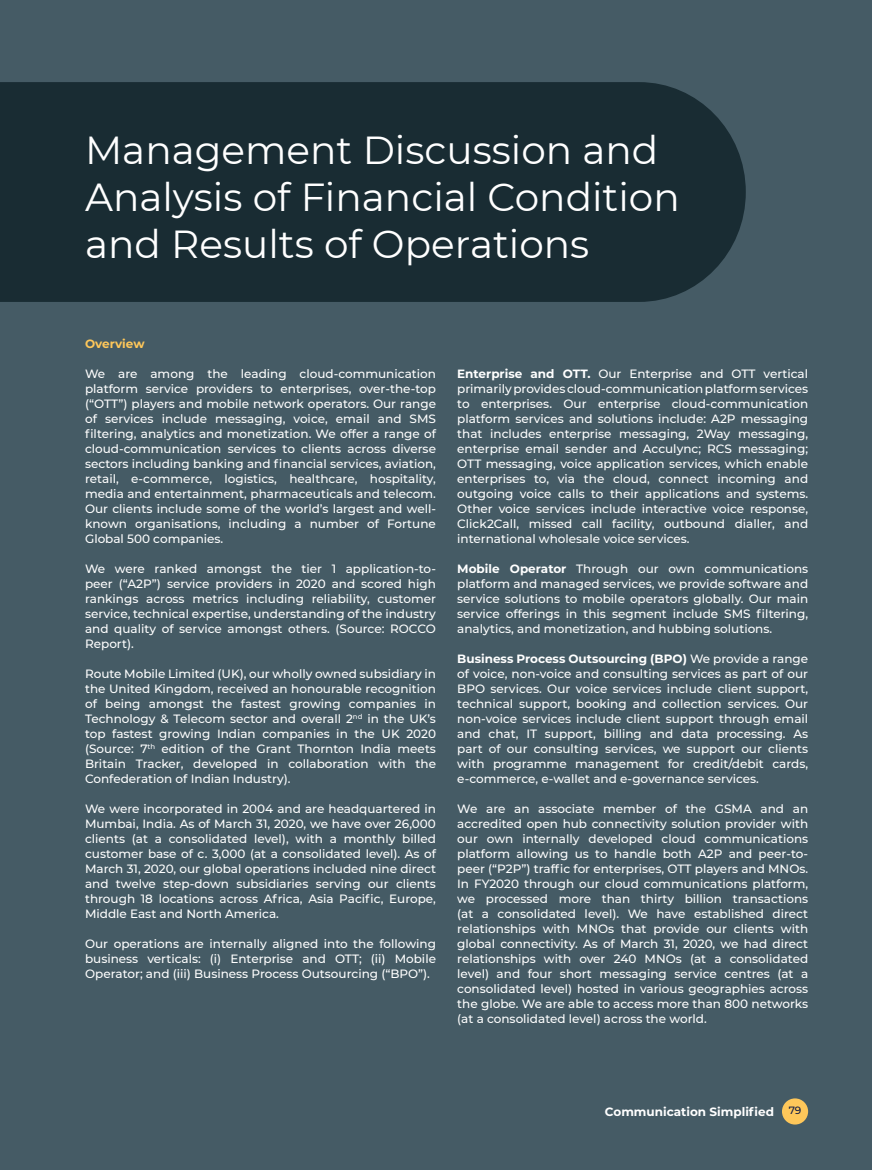
<style>
.page{position:relative;width:872px;height:1170px;background:#fff}
.page>*{position:absolute;margin:0;border:0;box-sizing:border-box;transform-origin:0 0}
.t1{font:39px/46.8px "Montserrat";color:#fff}
.t2{font:500 12px/15px "Montserrat";color:#fff;text-align:justify}
.t3{font:700 12px "Montserrat";color:#fff}
.t4{font:700 12px "Montserrat";color:#fec75a}
.t5{font:500 10.5px "Montserrat";color:#0f1a45}
.s1{font-weight:700}
</style>
<div class="page">
<div style="left:0;top:0;width:872px;height:1169px;background:#455b65"></div>
<div style="left:0;top:82px;width:746px;height:220px;background:#192c33"></div>
<div style="left:782px;top:1098px;width:26px;height:26px;background:#fec75a;border-radius:50%"></div>
<p class="t1" style="left:85px;top:125px;width:596px">Management Discussion and<br>Analysis of Financial Condition and Results of Operations</p>
<p class="t4" style="left:85px;top:335px;width:61px">Overview</p>
<p class="t2" style="left:85px;top:365px;width:352px">We are among the leading cloud-communication platform service providers to enterprises, over-the-top (“OTT”) players and mobile network operators. Our range of services include messaging, voice, email and SMS filtering, analytics and monetization. We offer a range of cloud-communication services to clients across diverse sectors including banking and financial services, aviation, retail, e-commerce, logistics, healthcare, hospitality, media and entertainment, pharmaceuticals and telecom.<br>Our clients include some of the world’s largest and well&shy;known organisations, including a number of Fortune Global 500 companies.</p>
<p class="t2" style="left:85px;top:560px;width:352px">We were ranked amongst the tier 1 application-to&shy;peer (“A2P”) service providers in 2020 and scored high rankings across metrics including reliability, customer service, technical expertise, understanding of the industry and quality of service amongst others. (Source: ROCCO Report).</p>
<p class="t2" style="left:85px;top:665px;width:352px">Route Mobile Limited (UK), our wholly owned subsidiary in the United Kingdom, received an honourable recognition of being amongst the fastest growing companies in Technology &amp; Telecom sector and overall 2<sup>nd</sup> in the UK’s top fastest growing Indian companies in the UK 2020 (Source: 7<sup>th</sup> edition of the Grant Thornton India meets Britain Tracker, developed in collaboration with the Confederation of Indian Industry).</p>
<p class="t2" style="left:85px;top:800px;width:352px">We were incorporated in 2004 and are headquartered in Mumbai, India. As of March 31, 2020, we have over 26,000 clients (at a consolidated level), with a monthly billed customer base of c. 3,000 (at a consolidated level). As of March 31, 2020, our global operations included nine direct and twelve step-down subsidiaries serving our clients through 18 locations across Africa, Asia Pacific, Europe, Middle East and North America.</p>
<p class="t2" style="left:85px;top:935px;width:352px">Our operations are internally aligned into the following business verticals: (i) Enterprise and OTT; (ii) Mobile Operator; and (iii) Business Process Outsourcing (“BPO”).</p>
<p class="t2" style="left:457px;top:365px;width:352px"><span class="s1">Enterprise and OTT.</span> Our Enterprise and OTT vertical primarily provides cloud-communication platform services to enterprises. Our enterprise cloud-communication platform services and solutions include: A2P messaging that includes enterprise messaging, 2Way messaging, enterprise email sender and Acculync; RCS messaging; OTT messaging, voice application services, which enable enterprises to, via the cloud, connect incoming and outgoing voice calls to their applications and systems.<br>Other voice services include interactive voice response, Click2Call, missed call facility, outbound dialler, and international wholesale voice services.</p>
<p class="t2" style="left:457px;top:560px;width:352px"><span class="s1">Mobile Operator</span> Through our own communications platform and managed services, we provide software and service solutions to mobile operators globally. Our main service offerings in this segment include SMS filtering, analytics, and monetization, and hubbing solutions.</p>
<p class="t2" style="left:457px;top:650px;width:352px"><span class="s1">Business Process Outsourcing (BPO)</span> We provide a range of voice, non-voice and consulting services as part of our BPO services. Our voice services include client support, technical support, booking and collection services. Our non-voice services include client support through email and chat, IT support, billing and data processing. As part of our consulting services, we support our clients with programme management for credit/debit cards, e-commerce, e-wallet and e-governance services.</p>
<p class="t2" style="left:457px;top:800px;width:352px">We are an associate member of the GSMA and an accredited open hub connectivity solution provider with our own internally developed cloud communications platform allowing us to handle both A2P and peer-to&shy;peer (“P2P”) traffic for enterprises, OTT players and MNOs.<br>In FY2020 through our cloud communications platform, we processed more than thirty billion transactions (at a consolidated level). We have established direct relationships with MNOs that provide our clients with global connectivity. As of March 31, 2020, we had direct relationships with over 240 MNOs (at a consolidated level) and four short messaging service centres (at a consolidated level) hosted in various geographies across the globe. We are able to access more than 800 networks (at a consolidated level) across the world.</p>
<p class="t3" style="left:605px;top:1103px;width:171px">Communication Simplified</p>
<p class="t5" style="left:788px;top:1103px;width:14px">79</p>
</div>
